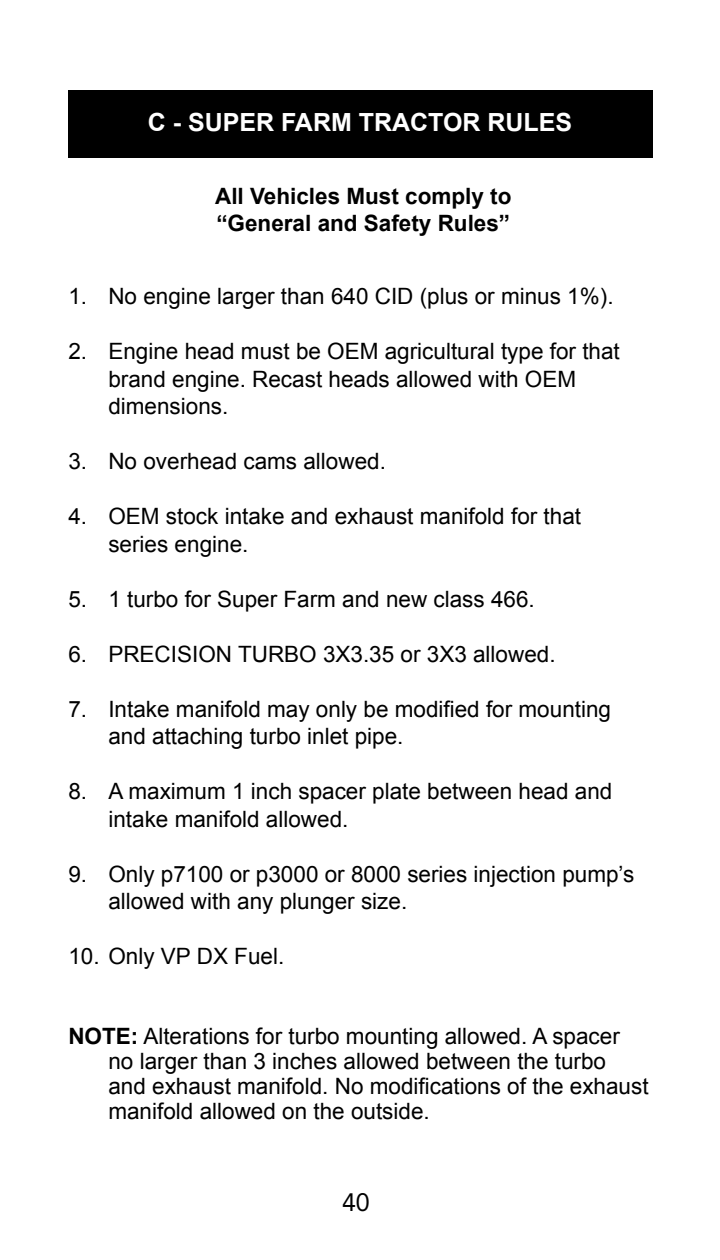
<style>
.page{position:relative;width:720px;height:1260px;background:#fff}
.page>*{position:absolute;margin:0;border:0;box-sizing:border-box;transform-origin:0 0}
.t1{font:700 25px "Arial";color:#fff}
.t2{font:25px "Avenir";color:#000}
.t3{font:22.5px/27.5px "Arial";color:#000}
.t4{font:700 22.5px/27.5px "Arial";color:#000}
.s1{font-weight:700}
</style>
<div class="page">
<div style="left:68px;top:90px;width:584px;height:68px;background:#000"></div>
<p class="t1" style="left:148px;top:105px;width:426px">C - SUPER FARM TRACTOR RULES</p>
<p class="t4" style="left:215px;top:183px;width:298px">All Vehicles Must comply to “General and Safety Rules”</p>
<p class="t3" style="left:68px;top:283px;width:547px">1. No engine larger than 640 CID (plus or minus 1%).</p>
<p class="t3" style="left:108px;top:338px;width:513px;text-indent:-40px">2. Engine head must be OEM agricultural type for that brand engine. Recast heads allowed with OEM dimensions.</p>
<p class="t3" style="left:68px;top:448px;width:319px">3. No overhead cams allowed.</p>
<p class="t3" style="left:108px;top:503px;width:474px;text-indent:-40px">4. OEM stock intake and exhaust manifold for that series engine.</p>
<p class="t3" style="left:68px;top:585px;width:468px">5. 1 turbo for Super Farm and new class 466.</p>
<p class="t3" style="left:68px;top:640px;width:489px">6. PRECISION TURBO 3X3.35 or 3X3 allowed.</p>
<p class="t3" style="left:108px;top:695px;width:504px;text-indent:-40px">7. Intake manifold may only be modified for mounting and attaching turbo inlet pipe.</p>
<p class="t3" style="left:108px;top:778px;width:505px;text-indent:-40px">8. A maximum 1 inch spacer plate between head and intake manifold allowed.</p>
<p class="t3" style="left:108px;top:860px;width:528px;text-indent:-40px">9. Only p7100 or p3000 or 8000 series injection pump’s allowed with any plunger size.</p>
<p class="t3" style="left:68px;top:943px;width:217px">10. Only VP DX Fuel.</p>
<p class="t3" style="left:108px;top:1024px;width:542px;line-height:25px;text-indent:-40px"><span class="s1">NOTE:</span> Alterations for turbo mounting allowed. A spacer no larger than 3 inches allowed between the turbo and exhaust manifold. No modifications of the exhaust manifold allowed on the outside.</p>
<p class="t2" style="left:342px;top:1188px;width:29px">40</p>
</div>
